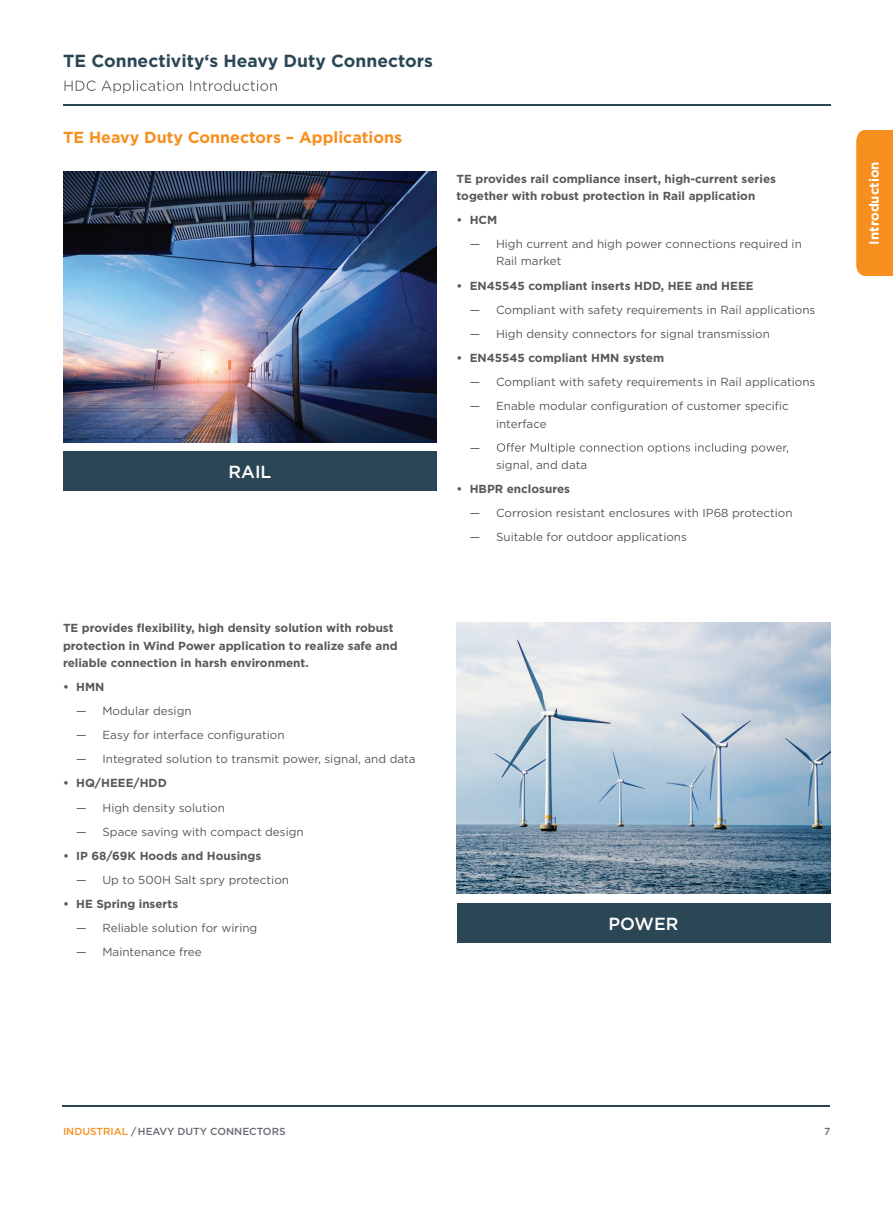
<style>
.page{position:relative;width:893px;height:1212px;background:#fff}
.page>*{position:absolute;margin:0;border:0;box-sizing:border-box;transform-origin:0 0}
.t1{font:700 17.55px "Gotham";color:#2b4756}
.t2{font:500 17.55px "Gotham";color:#fff}
.t3{font:700 16.05px "Gotham";color:#f68f1e}
.t4{font:700 13.2px "Gotham";color:#fff}
.t5{font:11.7px/17.5px "Gotham";color:#57585a}
.t6{font:700 11.7px/17.5px "Gotham";color:#57585a}
.t7{font:500 10.2px "Gotham";color:#696b73}
.s1{color:#f68f1e}
</style>
<div class="page">
<img style="left:457px;top:622px;width:373px;height:272px">
<img style="left:63px;top:171px;width:374px;height:271px">
<svg style="left:65px;top:80px;width:212px;height:13px"></svg>
<svg style="left:497px;top:443px;width:291px;height:10px"></svg>
<div style="left:63px;top:452px;width:374px;height:39px;background:#2b4756"></div>
<div style="left:457px;top:903px;width:373px;height:39px;background:#2b4756"></div>
<div style="left:856px;top:130px;width:37px;height:146px;background:#f68f1e"></div>
<hr style="left:63px;top:105px;width:767px;height:1px;background:#2b4756">
<hr style="left:63px;top:1105px;width:767px;height:1px;background:#2b4756">
<h1 class="t1" style="left:63px;top:49px;width:371px">TE Connectivity‘s Heavy Duty Connectors</h1>
<h2 class="t3" style="left:63px;top:127px;width:341px">TE Heavy Duty Connectors – Applications</h2>
<h1 class="t2" style="left:229px;top:461px;width:44px">RAIL</h1>
<p class="t6" style="left:457px;top:170px;width:321px">TE provides rail compliance insert, high-current series together with robust protection in Rail application</p>
<p class="t6" style="left:457px;top:211px;width:42px">• HCM</p>
<p class="t5" style="left:496px;top:235px;width:307px;text-indent:-26px">— High current and high power connections required in<br>Rail market</p>
<p class="t6" style="left:457px;top:277px;width:299px">• EN45545 compliant inserts HDD, HEE and HEEE</p>
<p class="t5" style="left:470px;top:300px;width:347px">— Compliant with safety requirements in Rail applications</p>
<p class="t5" style="left:470px;top:325px;width:302px">— High density connectors for signal transmission</p>
<p class="t6" style="left:457px;top:349px;width:209px">• EN45545 compliant HMN system</p>
<p class="t5" style="left:470px;top:373px;width:347px">— Compliant with safety requirements in Rail applications</p>
<p class="t5" style="left:496px;top:397px;width:294px;text-indent:-26px">— Enable modular configuration of customer specific interface</p>
<p class="t5" style="left:470px;top:438px;width:12px">—</p>
<p class="t5" style="left:496px;top:456px;width:93px">signal, and data</p>
<p class="t6" style="left:457px;top:480px;width:115px">• HBPR enclosures</p>
<p class="t5" style="left:470px;top:504px;width:324px">— Corrosion resistant enclosures with IP68 protection</p>
<p class="t5" style="left:470px;top:528px;width:219px">— Suitable for outdoor applications</p>
<p class="t6" style="left:63px;top:619px;width:336px">TE provides flexibility, high density solution with robust protection in Wind Power application to realize safe and reliable connection in harsh environment.</p>
<p class="t6" style="left:63px;top:678px;width:43px">• HMN</p>
<p class="t5" style="left:76px;top:702px;width:117px">— Modular design</p>
<p class="t5" style="left:76px;top:726px;width:210px">— Easy for interface configuration</p>
<p class="t5" style="left:76px;top:750px;width:341px">— Integrated solution to transmit power, signal, and data</p>
<p class="t6" style="left:63px;top:774px;width:105px">• HQ/HEEE/HDD</p>
<p class="t5" style="left:76px;top:798px;width:150px">— High density solution</p>
<p class="t5" style="left:76px;top:822px;width:229px">— Space saving with compact design</p>
<p class="t6" style="left:63px;top:847px;width:200px">• IP 68/69K Hoods and Housings</p>
<p class="t5" style="left:76px;top:871px;width:214px">— Up to 500H Salt spry protection</p>
<p class="t6" style="left:63px;top:895px;width:117px">• HE Spring inserts</p>
<p class="t5" style="left:76px;top:919px;width:183px">— Reliable solution for wiring</p>
<p class="t5" style="left:76px;top:943px;width:127px">— Maintenance free</p>
<h1 class="t2" style="left:609px;top:912px;width:71px">POWER</h1>
<p class="t4" style="left:865px;top:244px;width:84px;rotate:-90deg">Introduction</p>
<p class="t7" style="left:63px;top:1124px;width:224px"><span class="s1">INDUSTRIAL</span> / HEAVY DUTY CONNECTORS</p>
<p class="t7" style="left:824px;top:1124px;width:8px">7</p>
</div>
